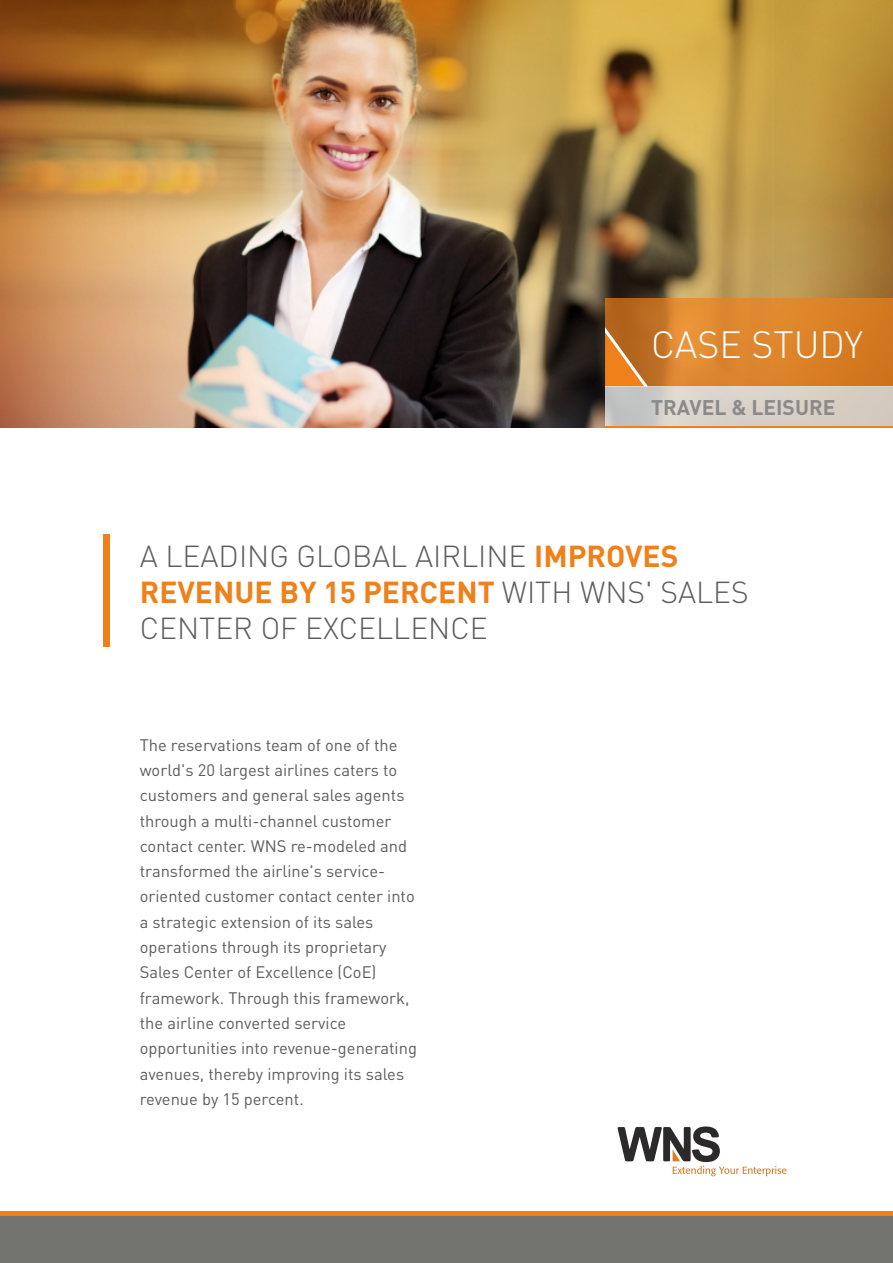
<style>
.page{position:relative;width:893px;height:1263px;background:#fff}
.page>*{position:absolute;margin:0;border:0;box-sizing:border-box;transform-origin:0 0}
.t1{font:300 37.5px "DIN Pro";color:#fff}
.t2{font:300 30px/36px "DIN Pro";color:#5c5c5c}
.t3{font:700 21px "DIN Pro";color:#8a8a8a}
.t4{font:16.5px/25.3px "DIN Pro";color:#5c5c5c}
.s1{font-weight:700;color:#f0801a}
</style>
<div class="page">
<img style="left:0;top:0;width:893px;height:428px">
<div style="left:103px;top:535px;width:6px;height:112px;background:#f0801a"></div>
<div style="left:605px;top:299px;width:288px;height:88px;background:#f0801a;opacity:.69"></div>
<svg style="left:605px;top:299px;width:58px;height:88px;background:#c67429"></svg>
<div style="left:605px;top:387px;width:288px;height:41px;background:#ebeded;opacity:.78"></div>
<hr style="left:605px;top:426px;width:288px;height:2px;background:#f0801a">
<svg style="left:0;top:1212px;width:893px;height:5px;background:#d77d2b"></svg>
<div style="left:0;top:1217px;width:893px;height:46px;background:#737370"></div>
<svg style="left:617px;top:1126px;width:170px;height:50px"></svg>
<h1 class="t1" style="left:651px;top:329px;width:213px">CASE STUDY</h1>
<p class="t3" style="left:651px;top:399px;width:186px">TRAVEL &amp; LEISURE</p>
<h2 class="t2" style="left:140px;top:541px;width:610px">A LEADING GLOBAL AIRLINE <span class="s1">IMPROVES<br>REVENUE BY 15 PERCENT</span> WITH WNS' SALES<br>CENTER OF EXCELLENCE</h2>
<p class="t4" style="left:140px;top:733px;width:279px">The reservations team of one of the world's 20 largest airlines caters to customers and general sales agents through a multi-channel customer contact center. WNS re-modeled and transformed the airline's service&shy;oriented customer contact center into a strategic extension of its sales operations through its proprietary Sales Center of Excellence (CoE) framework. Through this framework, the airline converted service opportunities into revenue-generating avenues, thereby improving its sales revenue by 15 percent.</p>
</div>
